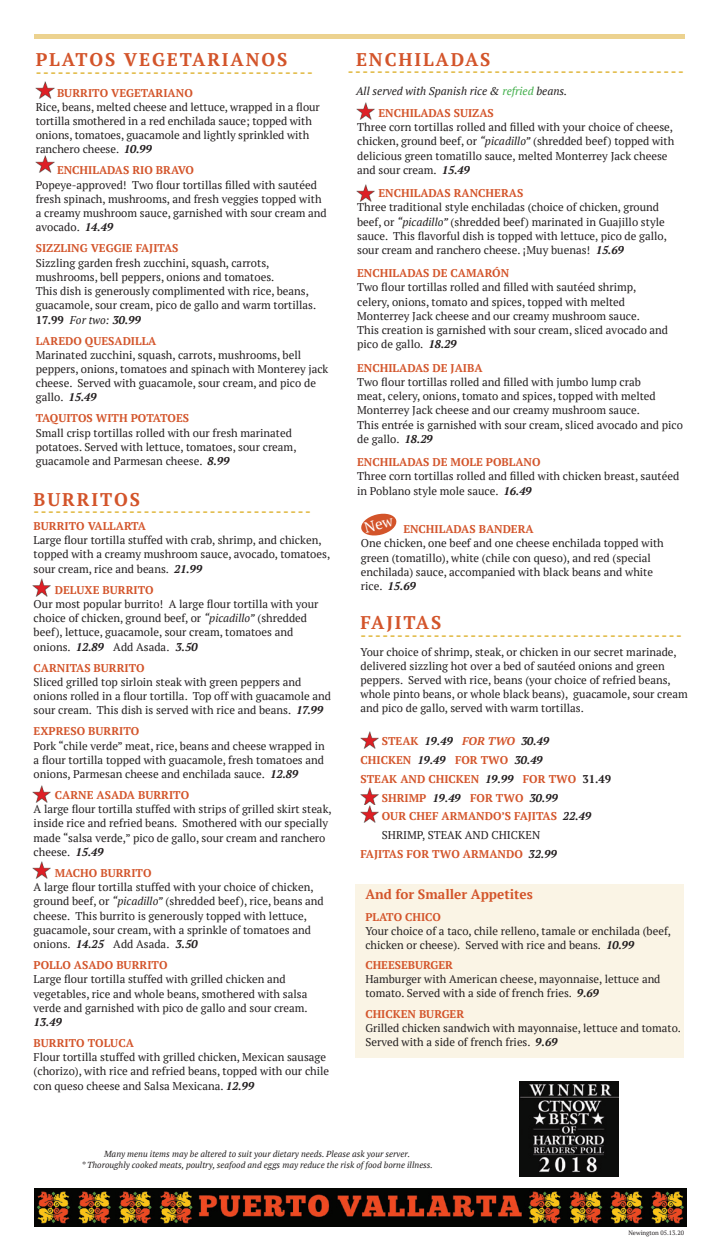
<style>
.page{position:relative;width:720px;height:1260px;background:#fff}
.page>*{position:absolute;margin:0;border:0;box-sizing:border-box;transform-origin:0 0}
.t1{font:700 18.38px "PT Serif";letter-spacing:.1em;color:#d3542a}
.t2{font:700 13.75px "PT Serif";color:#dcae26}
.t3{font:700 13.5px "PT Serif";color:#d3542a}
.t4{font:11.25px/14.2px "PT Serif";color:#231f20}
.t5{font:700 11.25px/18.8px "PT Serif";color:#d3542a}
.t6{font:italic 11.25px "PT Serif";color:#231f20}
.t7{font:italic 700 11.25px "PT Serif";color:#231f20}
.t8{font:italic 8.75px/11.2px "PT Serif";color:#231f20;text-align:center}
.t9{font:6.25px "PT Serif";color:#231f20}
.s1{font-weight:700;color:#d3542a}
.s2{font-weight:700;font-style:italic}
.s3{font-weight:700}
.s4{font-style:italic}
.s5{color:#40ae49}
.s6{font-style:normal;color:#d3542a}
.s7{color:#d3542a}
.s8{font-style:italic;color:#231f20}
.s9{color:#231f20}
.s10{font-weight:400;color:#231f20}
</style>
<div class="page">
<hr style="left:34px;top:34px;width:650px;height:4px;background:#ecd28f">
<img style="left:36px;top:81px;width:18px;height:18px">
<img style="left:36px;top:156px;width:18px;height:17px">
<img style="left:32px;top:579px;width:19px;height:17px">
<img style="left:32px;top:861px;width:19px;height:17px">
<img style="left:356px;top:103px;width:18px;height:17px">
<img style="left:356px;top:184px;width:18px;height:18px">
<img style="left:361px;top:732px;width:18px;height:17px">
<img style="left:361px;top:788px;width:18px;height:35px">
<img style="left:32px;top:785px;width:19px;height:17px">
<img style="left:34px;top:1188px;width:653px;height:38px">
<img style="left:520px;top:1082px;width:99px;height:95px">
<div style="left:356px;top:884px;width:328px;height:174px;background:#faf4e5"></div>
<svg style="left:361px;top:513px;width:36px;height:23px"></svg>
<p class="t1" style="left:36px;top:47px;width:253px">PLATOS VEGETARIANOS</p>
<p class="t4" style="left:36px;top:85px;width:286px;text-indent:21px"><span class="s1">BURRITO VEGETARIANO<br></span>Rice, beans, melted cheese and lettuce, wrapped in a flour tortilla smothered in a red enchilada sauce; topped with onions, tomatoes, guacamole and lightly sprinkled with ranchero cheese. <span class="s2">10.99</span></p>
<p class="t4" style="left:36px;top:163px;width:293px;text-indent:21px"><span class="s1">ENCHILADAS RIO BRAVO<br></span>Popeye-approved! Two flour tortillas filled with sautéed fresh spinach, mushrooms, and fresh veggies topped with a creamy mushroom sauce, garnished with sour cream and avocado. <span class="s2">14.49</span></p>
<p class="t4" style="left:36px;top:241px;width:282px"><span class="s1">SIZZLING VEGGIE FAJITAS<br></span>Sizzling garden fresh zucchini, squash, carrots, mushrooms, bell peppers, onions and tomatoes.<br>This dish is generously complimented with rice, beans, guacamole, sour cream, pico de gallo and warm tortillas.<br><span class="s3">17.99</span> <span class="s4">For two:</span> <span class="s2">30.99</span></p>
<p class="t4" style="left:36px;top:333px;width:294px"><span class="s1">LAREDO QUESADILLA<br></span>Marinated zucchini, squash, carrots, mushrooms, bell peppers, onions, tomatoes and spinach with Monterey jack cheese. Served with guacamole, sour cream, and pico de gallo. <span class="s2">15.49</span></p>
<p class="t4" style="left:36px;top:411px;width:262px"><span class="s1">TAQUITOS WITH POTATOES<br></span>Small crisp tortillas rolled with our fresh marinated potatoes. Served with lettuce, tomatoes, sour cream, guacamole and Parmesan cheese. <span class="s2">8.99</span></p>
<p class="t1" style="left:34px;top:488px;width:108px">BURRITOS</p>
<p class="t4" style="left:34px;top:519px;width:298px"><span class="s1">BURRITO VALLARTA<br></span>Large flour tortilla stuffed with crab, shrimp, and chicken, topped with a creamy mushroom sauce, avocado, tomatoes, sour cream, rice and beans. <span class="s2">21.99</span></p>
<p class="t4" style="left:34px;top:582px;width:286px;text-indent:21px"><span class="s1">DELUXE BURRITO<br></span>Our most popular burrito! A large flour tortilla with your choice of chicken, ground beef, or <span class="s4">“picadillo”</span> (shredded beef), lettuce, guacamole, sour cream, tomatoes and onions. <span class="s2">12.89</span> Add Asada. <span class="s2">3.50</span></p>
<p class="t4" style="left:34px;top:660px;width:299px"><span class="s1">CARNITAS BURRITO<br></span>Sliced grilled top sirloin steak with green peppers and onions rolled in a flour tortilla. Top off with guacamole and sour cream. This dish is served with rice and beans. <span class="s2">17.99</span></p>
<p class="t4" style="left:34px;top:724px;width:293px"><span class="s1">EXPRESO BURRITO<br></span>Pork “chile verde” meat, rice, beans and cheese wrapped in a flour tortilla topped with guacamole, fresh tomatoes and onions, Parmesan cheese and enchilada sauce. <span class="s2">12.89</span></p>
<p class="t4" style="left:34px;top:788px;width:300px;text-indent:21px"><span class="s1">CARNE ASADA BURRITO<br></span>A large flour tortilla stuffed with strips of grilled skirt steak, inside rice and refried beans. Smothered with our specially made “salsa verde,” pico de gallo, sour cream and ranchero cheese. <span class="s2">15.49</span></p>
<p class="t4" style="left:34px;top:866px;width:292px;text-indent:21px"><span class="s1">MACHO BURRITO<br></span>A large flour tortilla stuffed with your choice of chicken, ground beef, or <span class="s4">“picadillo”</span> (shredded beef), rice, beans and cheese. This burrito is generously topped with lettuce, guacamole, sour cream, with a sprinkle of tomatoes and onions. <span class="s2">14.25</span> Add Asada. <span class="s2">3.50</span></p>
<p class="t4" style="left:34px;top:958px;width:276px"><span class="s1">POLLO ASADO BURRITO<br></span>Large flour tortilla stuffed with grilled chicken and vegetables, rice and whole beans, smothered with salsa verde and garnished with pico de gallo and sour cream.<br><span class="s2">13.49</span></p>
<p class="t4" style="left:34px;top:1036px;width:297px"><span class="s1">BURRITO TOLUCA<br></span>Flour tortilla stuffed with grilled chicken, Mexican sausage (chorizo), with rice and refried beans, topped with our chile con queso cheese and Salsa Mexicana. <span class="s2">12.99</span></p>
<p class="t2" style="left:36px;top:63px;width:279px">--------------------------------------</p>
<p class="t2" style="left:34px;top:502px;width:279px">--------------------------------------</p>
<p class="t1" style="left:356px;top:47px;width:136px">ENCHILADAS</p>
<p class="t2" style="left:348px;top:62px;width:337px">----------------------------------------------</p>
<p class="t6" style="left:356px;top:84px;width:213px">All served with Spanish rice &amp; <span class="s5">refried</span> beans.</p>
<p class="t5" style="left:378px;top:103px;width:117px">ENCHILADAS SUIZAS</p>
<p class="t4" style="left:357px;top:120px;width:319px">Three corn tortillas rolled and filled with your choice of cheese, chicken, ground beef, or <span class="s4">“picadillo”</span> (shredded beef) topped with delicious green tomatillo sauce, melted Monterrey Jack cheese and sour cream. <span class="s2">15.49</span></p>
<p class="t5" style="left:378px;top:184px;width:146px">ENCHILADAS RANCHERAS</p>
<p class="t4" style="left:357px;top:200px;width:311px">Three traditional style enchiladas (choice of chicken, ground beef, or <span class="s4">“picadillo”</span> (shredded beef) marinated in Guajillo style sauce. This flavorful dish is topped with lettuce, pico de gallo, sour cream and ranchero cheese. ¡Muy buenas! <span class="s2">15.69</span></p>
<p class="t5" style="left:357px;top:264px;width:154px">ENCHILADAS DE CAMARÓN</p>
<p class="t4" style="left:357px;top:280px;width:313px">Two flour tortillas rolled and filled with sautéed shrimp, celery, onions, tomato and spices, topped with melted Monterrey Jack cheese and our creamy mushroom sauce.<br>This creation is garnished with sour cream, sliced avocado and pico de gallo. <span class="s2">18.29</span></p>
<p class="t5" style="left:357px;top:358px;width:127px">ENCHILADAS DE JAIBA</p>
<p class="t4" style="left:357px;top:375px;width:327px">Two flour tortillas rolled and filled with jumbo lump crab<br>meat, celery, onions, tomato and spices, topped with melted Monterrey Jack cheese and our creamy mushroom sauce.<br>This entrée is garnished with sour cream, sliced avocado and pico de gallo. <span class="s2">18.29</span></p>
<p class="t5" style="left:357px;top:453px;width:185px">ENCHILADAS DE MOLE POBLANO</p>
<p class="t4" style="left:357px;top:469px;width:324px">Three corn tortillas rolled and filled with chicken breast, sautéed in Poblano style mole sauce. <span class="s2">16.49</span></p>
<p class="t5" style="left:403px;top:520px;width:132px">ENCHILADAS BANDERA</p>
<p class="t4" style="left:361px;top:536px;width:304px">One chicken, one beef and one cheese enchilada topped with green (tomatillo), white (chile con queso), and red (special enchilada) sauce, accompanied with black beans and white rice. <span class="s2">15.69</span></p>
<p class="t1" style="left:361px;top:611px;width:82px">FAJITAS</p>
<p class="t4" style="left:361px;top:644px;width:329px">Your choice of shrimp, steak, or chicken in our secret marinade, delivered sizzling hot over a bed of sautéed onions and green peppers. Served with rice, beans (your choice of refried beans, whole pinto beans, or whole black beans), guacamole, sour cream and pico de gallo, served with warm tortillas.</p>
<p class="t7" style="left:382px;top:734px;width:169px"><span class="s6">STEAK</span> 19.49 <span class="s7">FOR TWO</span> 30.49</p>
<p class="t5" style="left:361px;top:751px;width:184px">CHICKEN <span class="s8">19.49</span> FOR TWO <span class="s8">30.49</span></p>
<p class="t5" style="left:361px;top:769px;width:252px">STEAK AND CHICKEN <span class="s8">19.99</span> FOR TWO <span class="s9">31.49</span></p>
<p class="t5" style="left:382px;top:788px;width:178px">SHRIMP <span class="s8">19.49</span> FOR TWO <span class="s8">30.99</span></p>
<p class="t5" style="left:382px;top:807px;width:211px">OUR CHEF ARMANDO’S FAJITAS <span class="s8">22.49<br></span><span class="s10">SHRIMP, STEAK AND CHICKEN</span></p>
<p class="t5" style="left:361px;top:844px;width:198px">FAJITAS FOR TWO ARMANDO <span class="s8">32.99</span></p>
<p class="t2" style="left:361px;top:627px;width:323px">--------------------------------------------</p>
<p class="t3" style="left:365px;top:885px;width:169px">And for Smaller Appetites</p>
<p class="t5" style="left:365px;top:907px;width:77px">PLATO CHICO</p>
<p class="t4" style="left:365px;top:923px;width:307px">Your choice of a taco, chile relleno, tamale or enchilada (beef, chicken or cheese). Served with rice and beans. <span class="s2">10.99</span></p>
<p class="t5" style="left:365px;top:956px;width:89px">CHEESEBURGER</p>
<p class="t4" style="left:365px;top:972px;width:297px">Hamburger with American cheese, mayonnaise, lettuce and tomato. Served with a side of french fries. <span class="s2">9.69</span></p>
<p class="t5" style="left:365px;top:1004px;width:100px">CHICKEN BURGER</p>
<p class="t4" style="left:365px;top:1021px;width:317px">Grilled chicken sandwich with mayonnaise, lettuce and tomato.<br>Served with a side of french fries. <span class="s2">9.69</span></p>
<p class="t8" style="left:81px;top:1148px;width:353px">Many menu items may be altered to suit your dietary needs. Please ask your server.<br>* Thoroughly cooked meats, poultry, seafood and eggs may reduce the risk of food borne illness.</p>
<p class="t9" style="left:628px;top:1229px;width:57px">Newington 05.13.20</p>
</div>
